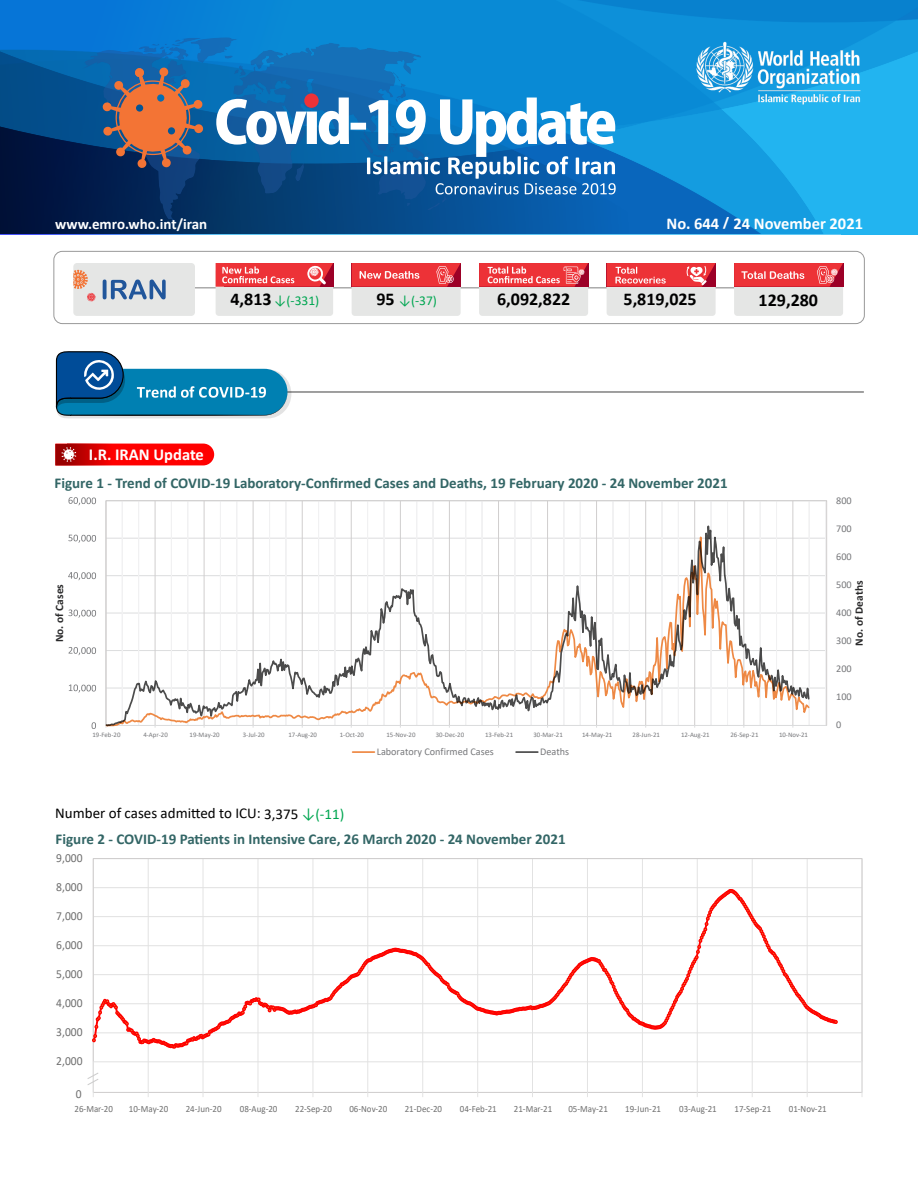
<style>
.page{position:relative;width:918px;height:1188px;background:#fff}
.page>*{position:absolute;margin:0;border:0;box-sizing:border-box;transform-origin:0 0}
.t1{font:700 18px "Calibri";color:#000}
.t2{font:700 16.5px "Calibri";color:#fff}
.t3{font:700 15px "Calibri";color:#366}
.t4{font:15px "Calibri";color:#000}
.t5{font:700 15px "Calibri";color:#fff}
.t6{font:13.5px "Calibri";color:#00a651}
.t7{font:12.3px "Calibri";color:#6f6f6f;scale:.94 1}
.t8{font:700 11.25px "Calibri";color:#29292a}
.t9{font:10.35px "Calibri";color:#77787b}
.t10{font:9.45px "Calibri";color:#6f6f6f;scale:.94 1}
.t11{font:6.9px "Calibri";letter-spacing:-.005em;color:#77787b}
.s1{color:#00a651}
</style>
<div class="page">
<svg style="left:0;top:0;width:918px;height:234px;background:#1fafed"></svg>
<img style="left:659px;top:164px;width:103px;height:70px">
<img style="left:0;top:164px;width:659px;height:70px">
<img style="left:0;top:135px;width:775px;height:29px">
<img style="left:0;top:0;width:918px;height:135px">
<img style="left:175px;top:37px;width:153px;height:40px">
<svg style="left:216px;top:98px;width:400px;height:96px"></svg>
<svg style="left:102px;top:67px;width:102px;height:101px;background:#766267"></svg>
<div style="left:116px;top:80px;width:74px;height:75px;border:1px solid #f37435;border-radius:50%"></div>
<div style="left:304px;top:93px;width:15px;height:15px;background:#ed3237;border-radius:50%"></div>
<div style="left:53px;top:251px;width:812px;height:73px;border:1px solid #999;border-radius:8px"></div>
<hr style="left:109px;top:287px;width:654px;height:1px;background:#818081">
<div style="left:479px;top:268px;width:109px;height:48px;background:#e5e6e5;border-radius:3px"></div>
<div style="left:607px;top:268px;width:109px;height:48px;background:#e5e6e5;border-radius:3px"></div>
<div style="left:734px;top:268px;width:109px;height:48px;background:#e5e6e5;border-radius:3px"></div>
<div style="left:73px;top:263px;width:122px;height:53px;background:#e5e6e5;border-radius:4px"></div>
<svg style="left:73px;top:269px;width:23px;height:33px"></svg>
<div style="left:216px;top:268px;width:117px;height:48px;background:#e5e6e5;border-radius:3px"></div>
<div style="left:352px;top:268px;width:109px;height:48px;background:#e5e6e5;border-radius:3px"></div>
<svg style="left:103px;top:280px;width:63px;height:19px"></svg>
<svg style="left:216px;top:263px;width:117px;height:24px;background:#ea4f55"></svg>
<svg style="left:607px;top:263px;width:109px;height:24px;background:#e84950"></svg>
<svg style="left:734px;top:263px;width:109px;height:24px;background:#e8454c"></svg>
<svg style="left:352px;top:263px;width:109px;height:24px;background:#e84249"></svg>
<svg style="left:479px;top:263px;width:109px;height:24px;background:#e94d54"></svg>
<img style="left:693px;top:39px;width:170px;height:73px">
<hr style="left:170px;top:391px;width:693px;height:2px;background:#808080">
<svg style="left:55px;top:351px;width:236px;height:68px"></svg>
<svg style="left:55px;top:444px;width:159px;height:21px;background:#eb0b0b"></svg>
<hr style="left:106px;top:688px;width:721px;height:1px;background:#dcddde">
<hr style="left:106px;top:650px;width:721px;height:1px;background:#dcddde">
<hr style="left:106px;top:613px;width:721px;height:1px;background:#dcddde">
<hr style="left:106px;top:575px;width:721px;height:1px;background:#dcddde">
<hr style="left:106px;top:538px;width:721px;height:1px;background:#dcddde">
<hr style="left:106px;top:725px;width:721px;height:1px;background:#dcddde">
<svg style="left:106px;top:501px;width:705px;height:225px"></svg>
<svg style="left:92px;top:722px;width:4px;height:7px"></svg>
<svg style="left:69px;top:684px;width:27px;height:9px"></svg>
<svg style="left:68px;top:647px;width:28px;height:8px"></svg>
<svg style="left:68px;top:610px;width:28px;height:8px"></svg>
<svg style="left:68px;top:572px;width:28px;height:8px"></svg>
<svg style="left:68px;top:535px;width:28px;height:8px"></svg>
<svg style="left:68px;top:497px;width:28px;height:8px"></svg>
<hr style="left:353px;top:751px;width:21px;height:2px;background:#ed7d31;opacity:.9">
<hr style="left:516px;top:751px;width:22px;height:2px;background:#000;opacity:.7">
<hr style="left:93px;top:1032px;width:769px;height:1px;background:#e2e2e2">
<hr style="left:93px;top:1003px;width:769px;height:1px;background:#e2e2e2">
<hr style="left:93px;top:974px;width:769px;height:1px;background:#e2e2e2">
<hr style="left:93px;top:945px;width:769px;height:1px;background:#e2e2e2">
<hr style="left:93px;top:916px;width:769px;height:1px;background:#e2e2e2">
<hr style="left:93px;top:887px;width:769px;height:1px;background:#e2e2e2">
<hr style="left:148px;top:859px;width:1px;height:203px;background:#e2e2e2">
<hr style="left:203px;top:859px;width:1px;height:203px;background:#e2e2e2">
<hr style="left:257px;top:859px;width:1px;height:203px;background:#e2e2e2">
<hr style="left:312px;top:859px;width:1px;height:203px;background:#e2e2e2">
<hr style="left:367px;top:859px;width:1px;height:203px;background:#e2e2e2">
<hr style="left:422px;top:859px;width:1px;height:203px;background:#e2e2e2">
<hr style="left:477px;top:859px;width:1px;height:203px;background:#e2e2e2">
<hr style="left:532px;top:859px;width:1px;height:203px;background:#e2e2e2">
<hr style="left:587px;top:859px;width:1px;height:203px;background:#e2e2e2">
<hr style="left:642px;top:859px;width:1px;height:203px;background:#e2e2e2">
<hr style="left:697px;top:859px;width:1px;height:203px;background:#e2e2e2">
<hr style="left:752px;top:859px;width:1px;height:203px;background:#e2e2e2">
<hr style="left:807px;top:859px;width:1px;height:203px;background:#e2e2e2">
<hr style="left:93px;top:1061px;width:769px;height:1px;background:#e2e2e2">
<hr style="left:93px;top:1062px;width:1px;height:35px;background:#e2e2e2">
<hr style="left:148px;top:1062px;width:1px;height:35px;background:#e2e2e2">
<hr style="left:203px;top:1062px;width:1px;height:35px;background:#e2e2e2">
<hr style="left:257px;top:1062px;width:1px;height:35px;background:#e2e2e2">
<hr style="left:312px;top:1062px;width:1px;height:35px;background:#e2e2e2">
<hr style="left:367px;top:1062px;width:1px;height:35px;background:#e2e2e2">
<hr style="left:422px;top:1062px;width:1px;height:35px;background:#e2e2e2">
<hr style="left:477px;top:1062px;width:1px;height:35px;background:#e2e2e2">
<hr style="left:532px;top:1062px;width:1px;height:35px;background:#e2e2e2">
<hr style="left:587px;top:1062px;width:1px;height:35px;background:#e2e2e2">
<hr style="left:642px;top:1062px;width:1px;height:35px;background:#e2e2e2">
<hr style="left:697px;top:1062px;width:1px;height:35px;background:#e2e2e2">
<hr style="left:752px;top:1062px;width:1px;height:35px;background:#e2e2e2">
<hr style="left:807px;top:1062px;width:1px;height:35px;background:#e2e2e2">
<hr style="left:862px;top:1062px;width:1px;height:35px;background:#e2e2e2">
<svg style="left:92px;top:889px;width:746px;height:160px"></svg>
<svg style="left:87px;top:1072px;width:12px;height:14px"></svg>
<p class="t5" style="left:55px;top:213px;width:154px">www.emro.who.int/iran</p>
<p class="t1" style="left:230px;top:286px;width:43px">4,813</p>
<p class="t6" style="left:274px;top:291px;width:47px">↓)-331(</p>
<p class="t2" style="left:89px;top:444px;width:116px">.R. I IRAN Update</p>
<p class="t1" style="left:377px;top:286px;width:20px">95</p>
<p class="t6" style="left:399px;top:291px;width:40px">↓)-37(</p>
<p class="t1" style="left:497px;top:286px;width:75px">6,092,822</p>
<p class="t2" style="left:667px;top:212px;width:198px">No. 644 / 24 November 2021</p>
<p class="t1" style="left:624px;top:286px;width:75px">5,819,025</p>
<p class="t1" style="left:759px;top:287px;width:61px">129,280</p>
<p class="t3" style="left:55px;top:473px;width:675px">Figure -1 Trend of COVID-19 Laboratory-Confirmed Cases and Deaths, 19 February 2020 - 24 November 2021</p>
<p class="t9" style="left:836px;top:493px;width:17px">800</p>
<p class="t9" style="left:836px;top:521px;width:17px">700</p>
<p class="t9" style="left:836px;top:549px;width:17px">600</p>
<p class="t8" style="left:52px;top:642px;width:60px;rotate:-90deg">No. of Cases</p>
<p class="t8" style="left:851px;top:646px;width:66px;rotate:-90deg">No. of Deaths</p>
<p class="t9" style="left:836px;top:577px;width:17px">500</p>
<p class="t9" style="left:836px;top:605px;width:17px">400</p>
<p class="t9" style="left:836px;top:634px;width:17px">300</p>
<p class="t9" style="left:836px;top:662px;width:17px">200</p>
<p class="t9" style="left:836px;top:690px;width:17px">100</p>
<p class="t11" style="left:92px;top:729px;width:30px">19-Feb-20</p>
<p class="t11" style="left:143px;top:729px;width:26px">4-Apr-20</p>
<p class="t11" style="left:190px;top:729px;width:32px">19-May-20</p>
<p class="t11" style="left:243px;top:729px;width:23px">3-Jul-20</p>
<p class="t11" style="left:288px;top:729px;width:30px">17-Aug-20</p>
<p class="t11" style="left:340px;top:729px;width:26px">1-Oct-20</p>
<p class="t11" style="left:386px;top:729px;width:31px">15-Nov-20</p>
<p class="t11" style="left:436px;top:729px;width:30px">30-Dec-20</p>
<p class="t11" style="left:485px;top:729px;width:30px">13-Feb-21</p>
<p class="t9" style="left:377px;top:744px;width:119px">Laboratory Confirmed Cases</p>
<p class="t11" style="left:533px;top:729px;width:31px">30-Mar-21</p>
<p class="t9" style="left:540px;top:744px;width:31px">Deaths</p>
<p class="t11" style="left:582px;top:729px;width:32px">14-May-21</p>
<p class="t11" style="left:633px;top:729px;width:29px">28-Jun-21</p>
<p class="t11" style="left:681px;top:729px;width:30px">12-Aug-21</p>
<p class="t11" style="left:730px;top:729px;width:30px">26-Sep-21</p>
<p class="t11" style="left:779px;top:729px;width:31px">10-Nov-21</p>
<p class="t9" style="left:836px;top:718px;width:7px">0</p>
<p class="t4" style="left:55px;top:802px;width:290px">Number of cases admitted to ICU: 3,375 <span class="s1">↓)-11(</span></p>
<p class="t3" style="left:56px;top:829px;width:512px">Figure -2 COVID-19 Patients in Intensive Care, 26 March 2020 - 24 November 2021</p>
<p class="t7" style="left:56px;top:849px;width:29px">9,000</p>
<p class="t7" style="left:56px;top:878px;width:30px">8,000</p>
<p class="t7" style="left:56px;top:908px;width:29px">7,000</p>
<p class="t7" style="left:56px;top:937px;width:29px">6,000</p>
<p class="t7" style="left:56px;top:966px;width:29px">5,000</p>
<p class="t7" style="left:56px;top:995px;width:29px">4,000</p>
<p class="t7" style="left:56px;top:1024px;width:29px">3,000</p>
<p class="t7" style="left:56px;top:1053px;width:29px">2,000</p>
<p class="t7" style="left:76px;top:1085px;width:8px">0</p>
<p class="t10" style="left:74px;top:1102px;width:42px">26-Mar-20</p>
<p class="t10" style="left:129px;top:1102px;width:44px">10-May-20</p>
<p class="t10" style="left:186px;top:1102px;width:40px">24-Jun-20</p>
<p class="t10" style="left:240px;top:1102px;width:42px">08-Aug-20</p>
<p class="t10" style="left:295px;top:1102px;width:41px">22-Sep-20</p>
<p class="t10" style="left:349px;top:1102px;width:42px">06-Nov-20</p>
<p class="t10" style="left:405px;top:1102px;width:41px">21-Dec-20</p>
<p class="t10" style="left:460px;top:1102px;width:41px">04-Feb-21</p>
<p class="t10" style="left:514px;top:1102px;width:42px">21-Mar-21</p>
<p class="t10" style="left:568px;top:1102px;width:44px">05-May-21</p>
<p class="t10" style="left:625px;top:1102px;width:40px">19-Jun-21</p>
<p class="t10" style="left:679px;top:1102px;width:42px">03-Aug-21</p>
<p class="t10" style="left:734px;top:1102px;width:41px">17-Sep-21</p>
<p class="t10" style="left:789px;top:1102px;width:42px">01-Nov-21</p>
</div>
